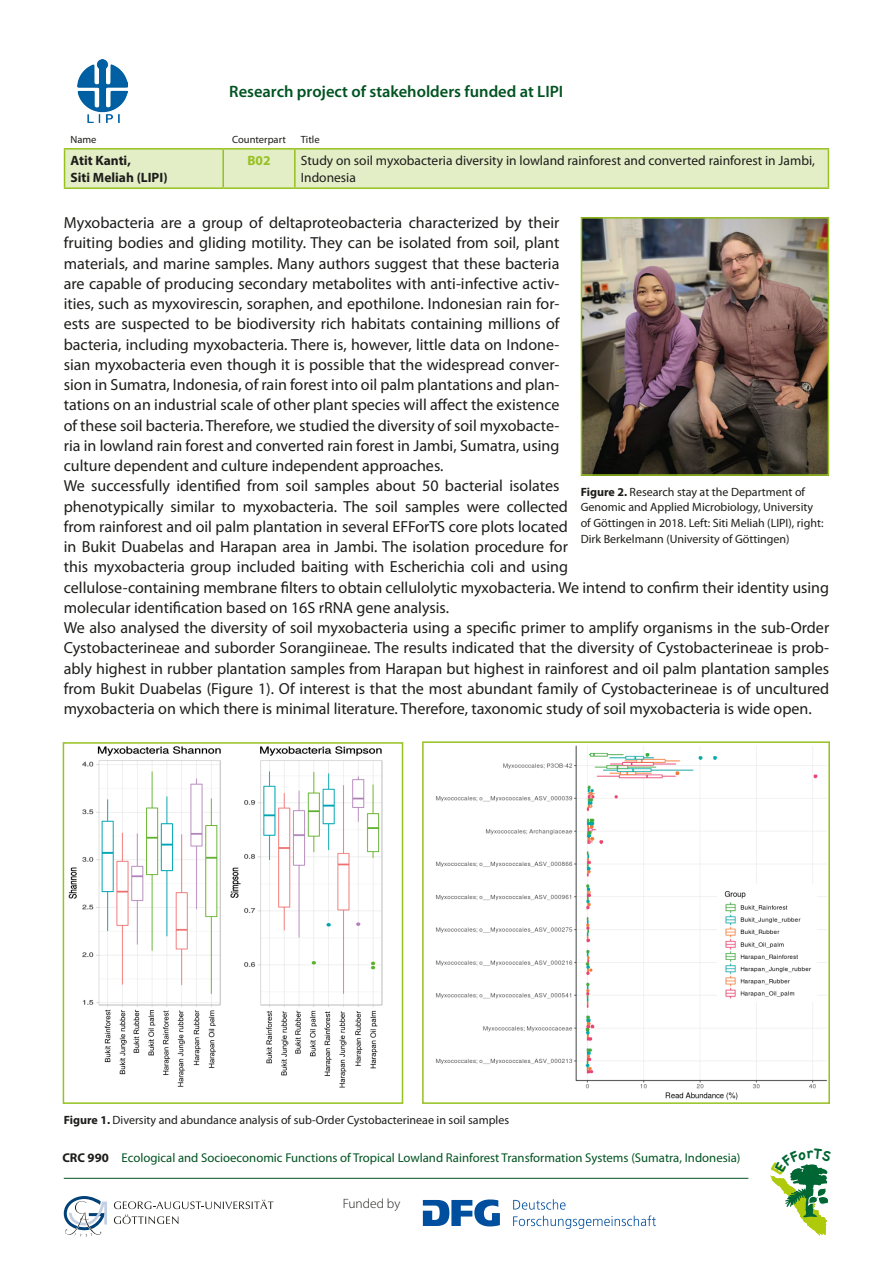
<style>
.page{position:relative;width:893px;height:1263px;background:#fff}
.page>*{position:absolute;margin:0;border:0;box-sizing:border-box;transform-origin:0 0}
.Ü3_2{font:600 16.5px "Myriad Pro";color:#005321}
.Lauftext{font:16.05px/20.2px "Myriad Pro";color:#1d1d1b;text-align:justify}
.Lauftext-2{font:13.5px/17.2px "Myriad Pro";color:#1d1d1b}
.Lauftext-3{font:700 13.5px/17.2px "Myriad Pro";color:#1d1d1b}
.t1{font:300 13.5px "Myriad Pro";color:#1d1d1b}
.Lauftext-4{font:700 13.5px "Myriad Pro";color:#96c11f}
.t2{font:12.75px "Myriad Pro";color:#005321}
.Bildunterschrift{font:12px/15.8px "Myriad Pro";color:#1d1d1b}
.Lauftext-5{font:10.5px "Myriad Pro";color:#1d1d1b}
.s1{font-weight:700}
.s2{font-weight:700;color:#1d1d1b}
</style>
<div class="page">
<svg style="left:423px;top:1199px;width:77px;height:27px"></svg>
<svg style="left:513px;top:1199px;width:143px;height:30px"></svg>
<svg style="left:64px;top:1196px;width:43px;height:40px"></svg>
<svg style="left:114px;top:1200px;width:159px;height:24px"></svg>
<hr style="left:64px;top:1178px;width:684px;height:1px;background:#005321">
<div style="left:65px;top:150px;width:763px;height:37px;background:#e3edc6"></div>
<hr style="left:64px;top:148px;width:159px;height:2px;background:#96c11f">
<hr style="left:64px;top:150px;width:1px;height:37px;background:#96c11f">
<hr style="left:223px;top:148px;width:72px;height:2px;background:#96c11f">
<hr style="left:222px;top:150px;width:2px;height:37px;background:#96c11f">
<hr style="left:295px;top:148px;width:534px;height:2px;background:#96c11f">
<hr style="left:294px;top:150px;width:2px;height:37px;background:#96c11f">
<hr style="left:828px;top:150px;width:1px;height:37px;background:#96c11f">
<hr style="left:64px;top:187px;width:159px;height:2px;background:#96c11f">
<hr style="left:223px;top:187px;width:72px;height:2px;background:#96c11f">
<hr style="left:295px;top:187px;width:534px;height:2px;background:#96c11f">
<img style="left:78px;top:59px;width:49px;height:64px">
<img style="left:584px;top:220px;width:242px;height:253px">
<div style="left:581px;top:217px;width:248px;height:259px;border:2px solid #96c11f"></div>
<img style="left:68px;top:746px;width:315px;height:342px">
<div style="left:63px;top:742px;width:340px;height:362px;border:2px solid #96c11f"></div>
<img style="left:436px;top:745px;width:391px;height:355px">
<div style="left:422px;top:741px;width:408px;height:363px;border:2px solid #96c11f"></div>
<img style="left:717px;top:884px;width:99px;height:117px">
<svg style="left:770px;top:1164px;width:59px;height:72px"></svg>
<p class="Ü3_2" style="left:229px;top:81px;width:336px">Research project of stakeholders funded at LIPI</p>
<p class="Lauftext-5" style="left:71px;top:133px;width:27px">Name</p>
<p class="Lauftext-5" style="left:232px;top:133px;width:55px">Counterpart</p>
<p class="Lauftext-5" style="left:301px;top:133px;width:20px">Title</p>
<p class="Lauftext-3" style="left:71px;top:151px;width:99px">Atit Kanti,<br>Siti Meliah (LIPI)</p>
<p class="Lauftext-4" style="left:247px;top:152px;width:25px">B02</p>
<p class="Lauftext-2" style="left:301px;top:152px;width:516px">Study on soil myxobacteria diversity in lowland rainforest and converted rainforest in Jambi,<br>Indonesia</p>
<p class="Lauftext" style="left:64px;top:212px;width:497px">Myxobacteria are a group of deltaproteobacteria characterized by their fruiting bodies and gliding motility. They can be isolated from soil, plant materials, and marine samples. Many authors suggest that these bacteria are capable of producing secondary metabolites with anti-infective activ&shy;ities, such as myxovirescin, soraphen, and epothilone. Indonesian rain for&shy;ests are suspected to be biodiversity rich habitats containing millions of bacteria, including myxobacteria. There is, however, little data on Indone&shy;sian myxobacteria even though it is possible that the widespread conver&shy;sion in Sumatra, Indonesia, of rain forest into oil palm plantations and plan&shy;tations on an industrial scale of other plant species will affect the existence of these soil bacteria. Therefore, we studied the diversity of soil myxobacte&shy;ria in lowland rain forest and converted rain forest in Jambi, Sumatra, using culture dependent and culture independent approaches.</p>
<p class="Lauftext" style="left:64px;top:476px;width:767px;text-align:left">We successfully identified from soil samples about 50 bacterial isolates<br>phenotypically similar to myxobacteria. The soil samples were collected<br>from rainforest and oil palm plantation in several EFForTS core plots located<br>in Bukit Duabelas and Harapan area in Jambi. The isolation procedure for<br>this myxobacteria group included baiting with Escherichia coli and using<br>cellulose-containing membrane filters to obtain cellulolytic myxobacteria. We intend to confirm their identity using molecular identification based on 16S rRNA gene analysis.</p>
<p class="Lauftext" style="left:64px;top:617px;width:767px">We also analysed the diversity of soil myxobacteria using a specific primer to amplify organisms in the sub-Order Cystobacterineae and suborder Sorangiineae. The results indicated that the diversity of Cystobacterineae is prob&shy;ably highest in rubber plantation samples from Harapan but highest in rainforest and oil palm plantation samples from Bukit Duabelas (Figure 1). Of interest is that the most abundant family of Cystobacterineae is of uncultured myxobacteria on which there is minimal literature. Therefore, taxonomic study of soil myxobacteria is wide open.</p>
<p class="Bildunterschrift" style="left:581px;top:483px;width:244px"><span class="s1">Figure 2.</span> Research stay at the Department of Genomic and Applied Microbiology, University of Göttingen in 2018. Left: Siti Meliah (LIPI), right:<br>Dirk Berkelmann (University of Göttingen)</p>
<p class="Bildunterschrift" style="left:64px;top:1112px;width:447px"><span class="s1">Figure 1.</span> Diversity and abundance analysis of sub-Order Cystobacterineae in soil samples</p>
<p class="t2" style="left:62px;top:1150px;width:680px"><span class="s2">CRC 990</span> Ecological and Socioeconomic Functions of Tropical Lowland Rainforest Transformation Systems (Sumatra, Indonesia)</p>
<p class="t1" style="left:343px;top:1195px;width:59px">Funded by</p>
</div>
